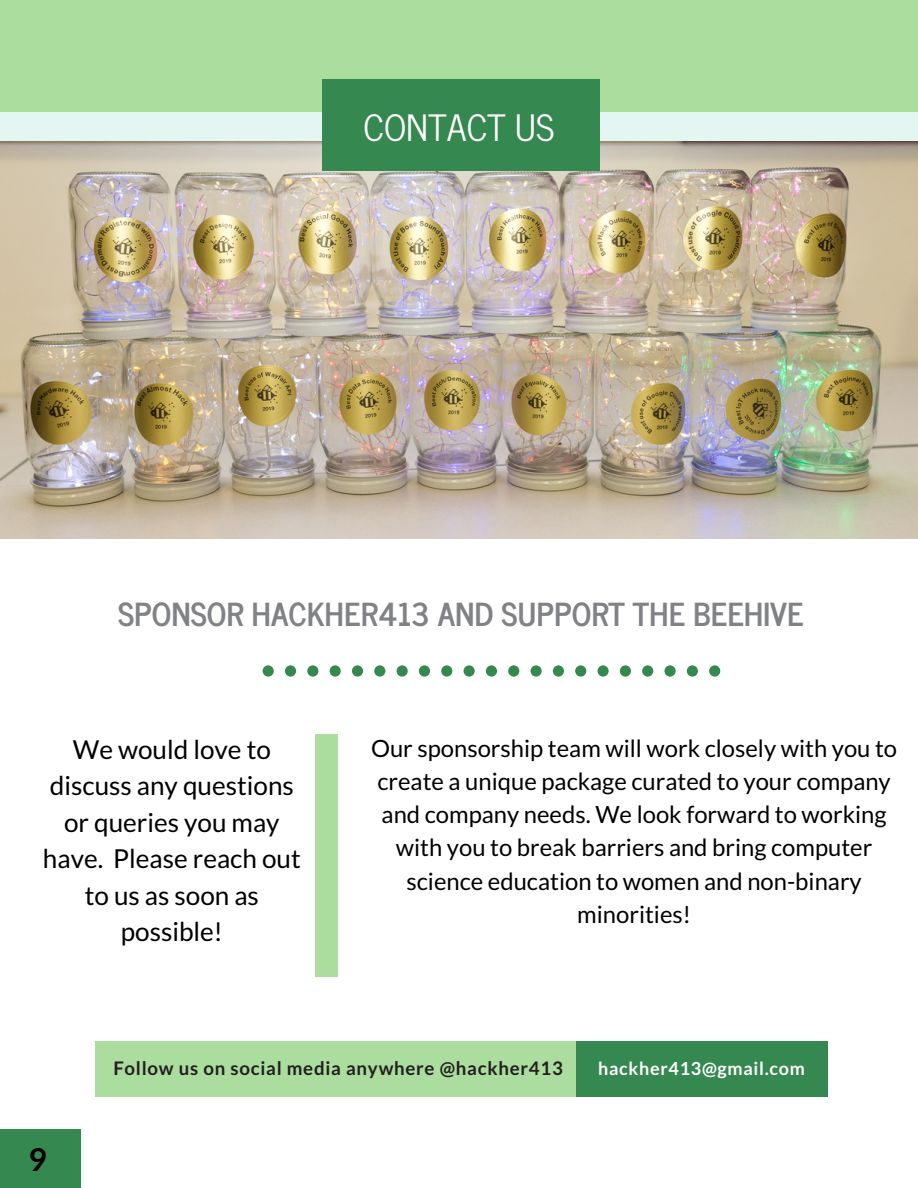
<style>
.page{position:relative;width:918px;height:1188px;background:#fff}
.page>*{position:absolute;margin:0;border:0;box-sizing:border-box;transform-origin:0 0}
.t1{font:36px "News Cycle";color:#fff}
.t2{font:700 31.5px "News Cycle";color:#818285}
.t3{font:700 31.5px "Lato";color:#000}
.t4{font:26.1px/36.3px "Lato";color:#000;text-align:center}
.t5{font:23.85px/33.2px "Lato";color:#000;text-align:center}
.t6{font:700 18.75px "Lato";letter-spacing:.04em;color:#231f1f}
.t7{font:700 18px "Lato";letter-spacing:.04em;color:#fff}
</style>
<div class="page">
<img style="left:1px;top:141px;width:917px;height:398px">
<div style="left:0;top:0;width:918px;height:141px;background:#e3f6f2"></div>
<div style="left:0;top:0;width:918px;height:111px;background:#abdd9e"></div>
<div style="left:95px;top:1041px;width:506px;height:56px;background:#abdd9e"></div>
<div style="left:576px;top:1041px;width:252px;height:56px;background:#358850"></div>
<div style="left:322px;top:80px;width:278px;height:91px;background:#358850"></div>
<div style="left:316px;top:734px;width:22px;height:243px;background:#abdd9e"></div>
<div style="left:0;top:1130px;width:81px;height:58px;background:#358850"></div>
<svg style="left:263px;top:665px;width:457px;height:12px"></svg>
<p class="t1" style="left:363px;top:96px;width:192px">CONTACT US</p>
<p class="t2" style="left:118px;top:586px;width:687px">SPONSOR HACKHER413 AND SUPPORT THE BEEHIVE</p>
<p class="t4" style="left:43px;top:731px;width:259px">We would love to discuss any questions or queries you may have. Please reach out to us as soon as possible!</p>
<p class="t5" style="left:371px;top:731px;width:528px">Our sponsorship team will work closely with you to create a unique package curated to your company and company needs. We look forward to working with you to break barriers and bring computer science education to women and non-binary minorities!</p>
<p class="t3" style="left:29px;top:1139px;width:20px">9</p>
<p class="t6" style="left:113px;top:1056px;width:451px">Follow us on social media anywhere @hackher413</p>
<p class="t7" style="left:598px;top:1057px;width:208px">hackher413@gmail.com</p>
</div>
